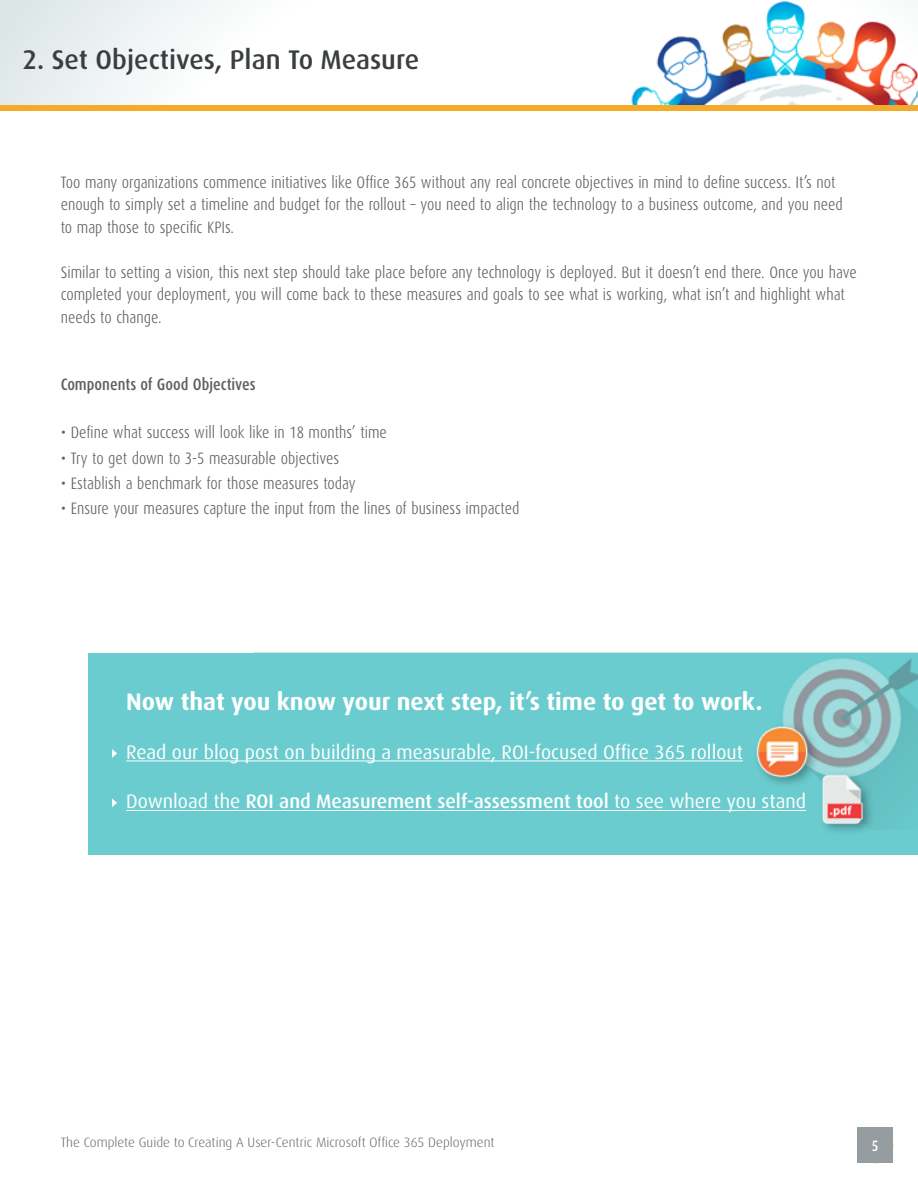
<style>
.page{position:relative;width:918px;height:1188px;background:#fff}
.page>*{position:absolute;margin:0;border:0;box-sizing:border-box;transform-origin:0 0}
.t1{font:500 27px "Dax";color:#3a3e3e}
.t2{font:700 24px "Dax";color:#fff}
.t3{font:500 19.5px "Dax";color:#fff}
.t4{font:19.5px "Dax";color:#fff}
.t5{font:300 16.5px/22.5px "Dax Condensed";color:#5d6061}
.t6{font:500 16.5px "Dax Condensed";color:#5d6061}
.t7{font:500 15px "Dax Condensed";color:#fff}
.t8{font:300 13.5px "Dax";color:#5d6061}
.s1{font-weight:400}
</style>
<div class="page">
<img style="left:0;top:0;width:918px;height:106px">
<div style="left:857px;top:1127px;width:36px;height:36px;background:#969da0"></div>
<div style="left:0;top:106px;width:918px;height:5px;background:#f5aa29"></div>
<div style="left:89px;top:653px;width:829px;height:202px;background:#6acccf"></div>
<img style="left:253px;top:658px;width:665px;height:153px">
<hr style="left:126px;top:760px;width:617px;height:1px;background:#fff">
<hr style="left:126px;top:810px;width:680px;height:1px;background:#fff">
<div style="left:818px;top:770px;width:57px;height:66px;background:#65c2c5"></div>
<img style="left:811px;top:770px;width:60px;height:59px">
<div style="left:753px;top:722px;width:67px;height:66px;background:#000;opacity:.34"></div>
<img style="left:752px;top:723px;width:59px;height:59px">
<svg style="left:112px;top:749px;width:5px;height:9px"></svg>
<svg style="left:112px;top:798px;width:5px;height:9px"></svg>
<h1 class="t1" style="left:22px;top:45px;width:398px">2. Set Objectives, Plan To Measure</h1>
<p class="t5" style="left:61px;top:171px;width:783px">Too many organizations commence initiatives like Office 365 without any real concrete objectives in mind to define success. It’s not enough to simply set a timeline and budget for the rollout – you need to align the technology to a business outcome, and you need to map those to specific KPIs.</p>
<p class="t5" style="left:61px;top:261px;width:798px">Similar to setting a vision, this next step should take place before any technology is deployed. But it doesn’t end there. Once you have completed your deployment, you will come back to these measures and goals to see what is working, what isn’t and highlight what needs to change.</p>
<p class="t6" style="left:61px;top:375px;width:197px">Components of Good Objectives</p>
<p class="t5" style="left:61px;top:421px;width:328px">• Define what success will look like in 18 months’ time</p>
<p class="t5" style="left:61px;top:447px;width:280px">• Try to get down to 3-5 measurable objectives</p>
<p class="t5" style="left:61px;top:472px;width:297px">• Establish a benchmark for those measures today</p>
<p class="t5" style="left:61px;top:498px;width:460px">• Ensure your measures capture the input from the lines of business impacted</p>
<h2 class="t2" style="left:126px;top:688px;width:638px">Now that you know your next step, it’s time to get to work.</h2>
<p class="t4" style="left:126px;top:741px;width:618px">Read our blog post on building a measurable, ROI-focused Office 365 rollout</p>
<p class="t3" style="left:126px;top:791px;width:681px"><span class="s1">Download the</span> ROI and Measurement self-assessment tool <span class="s1">to see where you stand</span></p>
<p class="t8" style="left:61px;top:1135px;width:435px">The Complete Guide to Creating A User-Centric Microsoft Office 365 Deployment</p>
<p class="t7" style="left:872px;top:1138px;width:8px">5</p>
</div>
